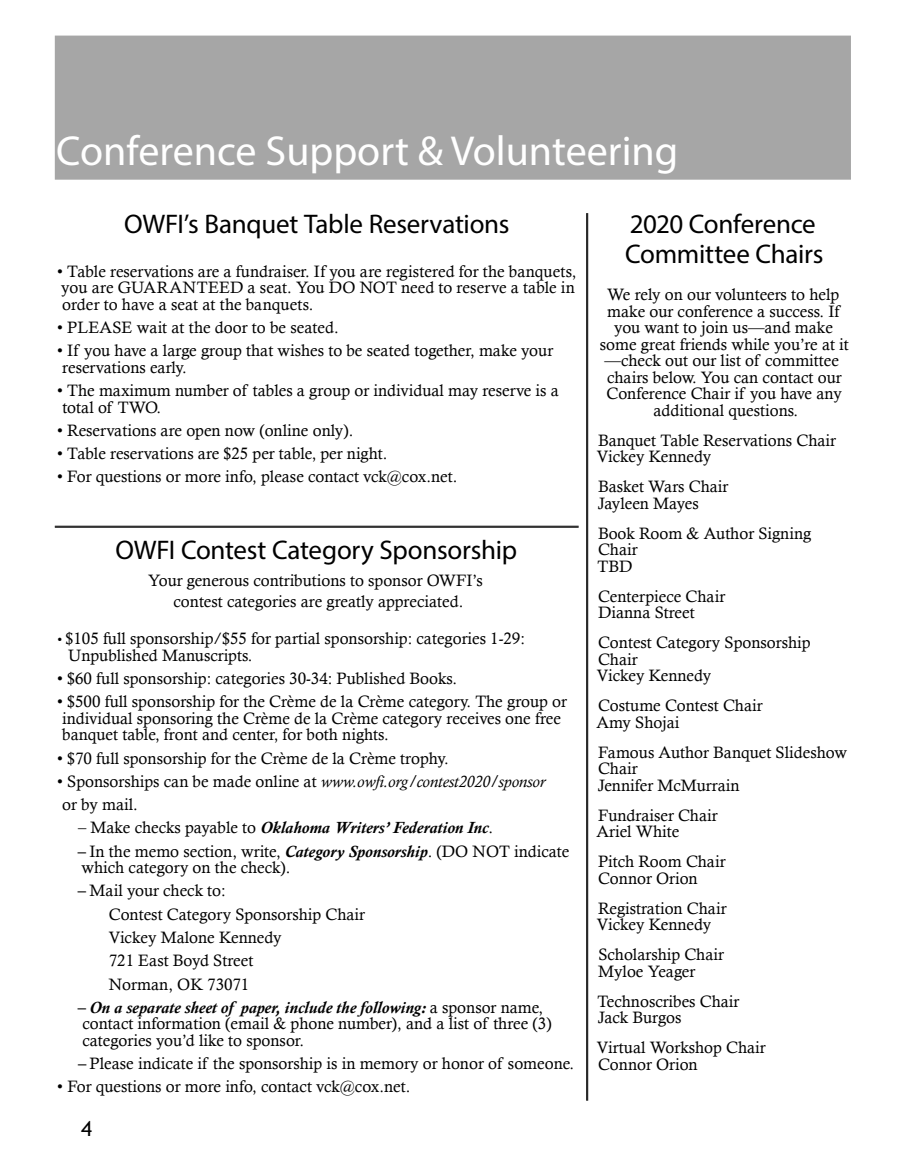
<style>
.page{position:relative;width:905px;height:1175px;background:#fff}
.page>*{position:absolute;margin:0;border:0;box-sizing:border-box;transform-origin:0 0}
.t1{font:42px "Myriad Pro";color:#fff}
.t2{font:27px/30px "Myriad Pro";letter-spacing:-.01em;color:#000}
.t3{font:21px "Trebuchet MS";color:#000}
.t4{font:16.5px/16.5px "Calisto";color:#000}
.t5{font:italic 700 16.5px "Calisto";color:#000}
.s1{font-size:13.5px}
.s2{font-style:italic}
.s3{font-weight:400;font-style:normal}
.s4{font-weight:700;font-style:italic}
</style>
<div class="page">
<div style="left:56px;top:36px;width:794px;height:143px;background:#a6a6a6"></div>
<hr style="left:55px;top:526px;width:523px;height:1px;background:#000">
<hr style="left:55px;top:527px;width:523px;height:1px;background:#000">
<hr style="left:587px;top:213px;width:1px;height:887px;background:#000">
<hr style="left:586px;top:213px;width:1px;height:887px;background:#000">
<h1 class="t1" style="left:56px;top:125px;width:623px">Conference Support &amp; Volunteering</h1>
<h2 class="t2" style="left:124px;top:209px;width:387px">OWFI’s Banquet Table Reservations</h2>
<p class="t4" style="left:57px;top:263px;width:521px;text-align:justify">• Table reservations are a fundraiser. If you are registered for the banquets, you are GUARANTEED a seat. You DO NOT need to reserve a table in order to have a seat at the banquets.</p>
<p class="t4" style="left:57px;top:319px;width:283px">• PLEASE wait at the door to be seated.</p>
<p class="t4" style="left:62px;top:342px;width:492px;text-indent:-5px">• If you have a large group that wishes to be seated together, make your reservations early.</p>
<p class="t4" style="left:62px;top:382px;width:498px;text-indent:-5px">• The maximum number of tables a group or individual may reserve is a total of TWO.</p>
<p class="t4" style="left:57px;top:422px;width:297px">• Reservations are open now (online only).</p>
<p class="t4" style="left:57px;top:445px;width:332px">• Table reservations are $25 per table, per night.</p>
<p class="t4" style="left:57px;top:468px;width:401px">• For questions or more info, please contact vck@cox.net.</p>
<h2 class="t2" style="left:116px;top:534px;width:403px">OWFI Contest Category Sponsorship</h2>
<p class="t4" style="left:148px;top:569px;width:336px;line-height:21px;text-align:center">Your generous contributions to sponsor OWFI’s contest categories are greatly appreciated.</p>
<p class="t4" style="left:68px;top:630px;width:458px;text-indent:-11px"><span class="s1">•</span> $105 full sponsorship/$55 for partial sponsorship: categories 1-29:<br>Unpublished Manuscripts.</p>
<p class="t4" style="left:57px;top:670px;width:401px">• $60 full sponsorship: categories 30-34: Published Books.</p>
<p class="t4" style="left:57px;top:693px;width:511px">• $500 full sponsorship for the Crème de la Crème category. The group or individual sponsoring the Crème de la Crème category receives one free banquet table, front and center, for both nights.</p>
<p class="t4" style="left:57px;top:749px;width:393px">• $70 full sponsorship for the Crème de la Crème trophy.</p>
<p class="t4" style="left:57px;top:769px;width:489px;line-height:23.2px">• Sponsorships can be made online at <span class="s2">www.owfi.org/contest2020/sponsor </span>or by mail.</p>
<p class="t5" style="left:78px;top:818px;width:416px"><span class="s3">– Make checks payable to</span> Oklahoma Writers’ Federation Inc<span class="s3">.</span></p>
<p class="t4" style="left:77px;top:842px;width:493px"><span class="s4">–</span> In the memo section, write, <span class="s4">Category Sponsorship</span>. (DO NOT indicate which category on the check).</p>
<p class="t4" style="left:109px;top:879px;width:258px;line-height:23.2px;text-indent:-31px"><span class="s4">–</span> Mail your check to:<br>Contest Category Sponsorship Chair<br>Vickey Malone Kennedy<br>721 East Boyd Street<br>Norman, OK 73071</p>
<p class="t4" style="left:82px;top:998px;width:470px;text-indent:-5px"><span class="s4">– On a separate sheet of paper, include the following:</span> a sponsor name, contact information (email &amp; phone number), and a list of three (3) categories you’d like to sponsor.</p>
<p class="t4" style="left:77px;top:1055px;width:498px"><span class="s4">–</span> Please indicate if the sponsorship is in memory or honor of someone.</p>
<p class="t4" style="left:57px;top:1078px;width:354px">• For questions or more info, contact vck@cox.net.</p>
<p class="t3" style="left:81px;top:1115px;width:13px">4</p>
<h2 class="t2" style="left:625px;top:209px;width:200px">2020 Conference<br>Committee Chairs</h2>
<p class="t4" style="left:599px;top:286px;width:250px;text-align:center">We rely on our volunteers to help make our conference a success. If you want to join us—and make some great friends while you’re at it —check out our list of committee chairs below. You can contact our<br>Conference Chair if you have any additional questions.</p>
<p class="t4" style="left:597px;top:431px;width:241px">Banquet Table Reservations Chair<br>Vickey Kennedy</p>
<p class="t4" style="left:597px;top:478px;width:132px">Basket Wars Chair<br>Jayleen Mayes</p>
<p class="t4" style="left:597px;top:524px;width:215px">Book Room &amp; Author Signing<br>Chair<br>TBD</p>
<p class="t4" style="left:598px;top:587px;width:129px">Centerpiece Chair<br>Dianna Street</p>
<p class="t4" style="left:597px;top:634px;width:215px">Contest Category Sponsorship<br>Chair<br>Vickey Kennedy</p>
<p class="t4" style="left:596px;top:697px;width:168px">Costume Contest Chair<br>Amy Shojai</p>
<p class="t4" style="left:597px;top:743px;width:251px">Famous Author Banquet Slideshow<br>Chair<br>Jennifer McMurrain</p>
<p class="t4" style="left:596px;top:806px;width:123px">Fundraiser Chair<br>Ariel White</p>
<p class="t4" style="left:598px;top:853px;width:129px">Pitch Room Chair<br>Connor Orion</p>
<p class="t4" style="left:597px;top:899px;width:131px">Registration Chair<br>Vickey Kennedy</p>
<p class="t4" style="left:598px;top:946px;width:127px">Scholarship Chair<br>Myloe Yeager</p>
<p class="t4" style="left:597px;top:992px;width:143px">Technoscribes Chair<br>Jack Burgos</p>
<p class="t4" style="left:597px;top:1039px;width:170px">Virtual Workshop Chair<br>Connor Orion</p>
</div>
